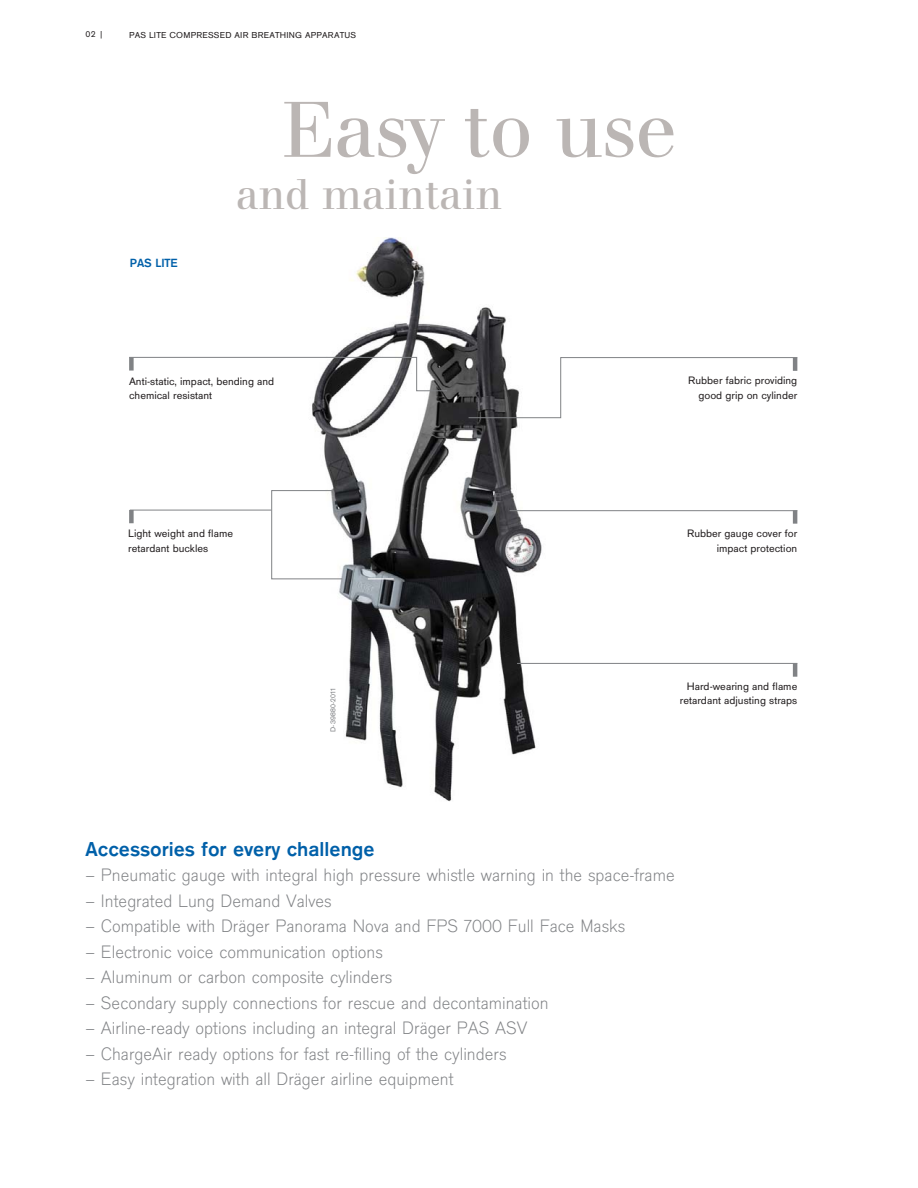
<style>
.page{position:relative;width:918px;height:1188px;background:#fff}
.page>*{position:absolute;margin:0;border:0;box-sizing:border-box;transform-origin:0 0}
.t1{font:82.35px "Draeger Walbaum";color:#bbb6b4}
.t2{font:44.85px "Draeger Walbaum";color:#bbb6b4}
.t3{font:700 21px "Draeger San";color:#0060a9}
.t4{font:300 18.75px "Draeger San";color:#808285}
.t5{font:700 12.3px "Draeger San";color:#0060a9}
.t6{font:11.25px/14.2px "Draeger San";color:#231f20;text-align:right}
.t7{font:9px "Draeger San";letter-spacing:.025em;color:#231f20}
.t8{font:9px "Draeger San Tab";color:#231f20}
.t9{font:7.5px "Draeger San";letter-spacing:.025em;color:#808285}
</style>
<div class="page">
<img style="left:293px;top:237px;width:280px;height:565px">
<hr style="left:130px;top:510px;width:141px;height:1px;background:#808285">
<svg style="left:134px;top:357px;width:314px;height:34px"></svg>
<div style="left:129px;top:357px;width:5px;height:14px;background:#808285"></div>
<svg style="left:468px;top:357px;width:330px;height:61px"></svg>
<hr style="left:793px;top:358px;width:4px;height:13px;background:#808285">
<hr style="left:510px;top:510px;width:287px;height:1px;background:#808285">
<hr style="left:793px;top:510px;width:4px;height:14px;background:#808285">
<div style="left:323px;top:672px;width:19px;height:60px;background:#fff"></div>
<div style="left:129px;top:510px;width:5px;height:13px;background:#808285"></div>
<hr style="left:517px;top:663px;width:280px;height:1px;background:#808285">
<hr style="left:793px;top:663px;width:4px;height:14px;background:#808285">
<svg style="left:271px;top:490px;width:72px;height:89px"></svg>
<svg style="left:368px;top:579px;width:26px;height:1px"></svg>
<p class="t8" style="left:86px;top:31px;width:20px">02 |</p>
<p class="t7" style="left:129px;top:32px;width:229px">PAS LITE COMPRESSED AIR BREATHING APPARATUS</p>
<p class="t5" style="left:130px;top:259px;width:50px">PAS LITE</p>
<h1 class="t1" style="left:282px;top:80px;width:396px">Easy to use</h1>
<h2 class="t2" style="left:236px;top:167px;width:268px">and maintain</h2>
<p class="t6" style="left:129px;top:375px;width:147px;text-align:left">Anti-static, impact, bending and chemical resistant</p>
<p class="t6" style="left:688px;top:375px;width:111px">Rubber fabric providing good grip on cylinder</p>
<p class="t6" style="left:128px;top:528px;width:106px;text-align:left">Light weight and flame retardant buckles</p>
<p class="t9" style="left:331px;top:732px;width:46px;rotate:-90deg">D-39880-2011</p>
<p class="t6" style="left:687px;top:528px;width:112px">Rubber gauge cover for impact protection</p>
<p class="t6" style="left:680px;top:681px;width:119px">Hard-wearing and flame retardant adjusting straps</p>
<p class="t3" style="left:86px;top:842px;width:291px">Accessories for every challenge</p>
<p class="t4" style="left:86px;top:869px;width:591px">– Pneumatic gauge with integral high pressure whistle warning in the space-frame</p>
<p class="t4" style="left:86px;top:894px;width:248px">– Integrated Lung Demand Valves</p>
<p class="t4" style="left:86px;top:920px;width:541px">– Compatible with Dräger Panorama Nova and FPS 7000 Full Face Masks</p>
<p class="t4" style="left:86px;top:945px;width:299px">– Electronic voice communication options</p>
<p class="t4" style="left:86px;top:971px;width:308px">– Aluminum or carbon composite cylinders</p>
<p class="t4" style="left:86px;top:996px;width:465px">– Secondary supply connections for rescue and decontamination</p>
<p class="t4" style="left:86px;top:1022px;width:443px">– Airline-ready options including an integral Dräger PAS ASV</p>
<p class="t4" style="left:86px;top:1047px;width:422px">– ChargeAir ready options for fast re-filling of the cylinders</p>
<p class="t4" style="left:86px;top:1073px;width:370px">– Easy integration with all Dräger airline equipment</p>
</div>
